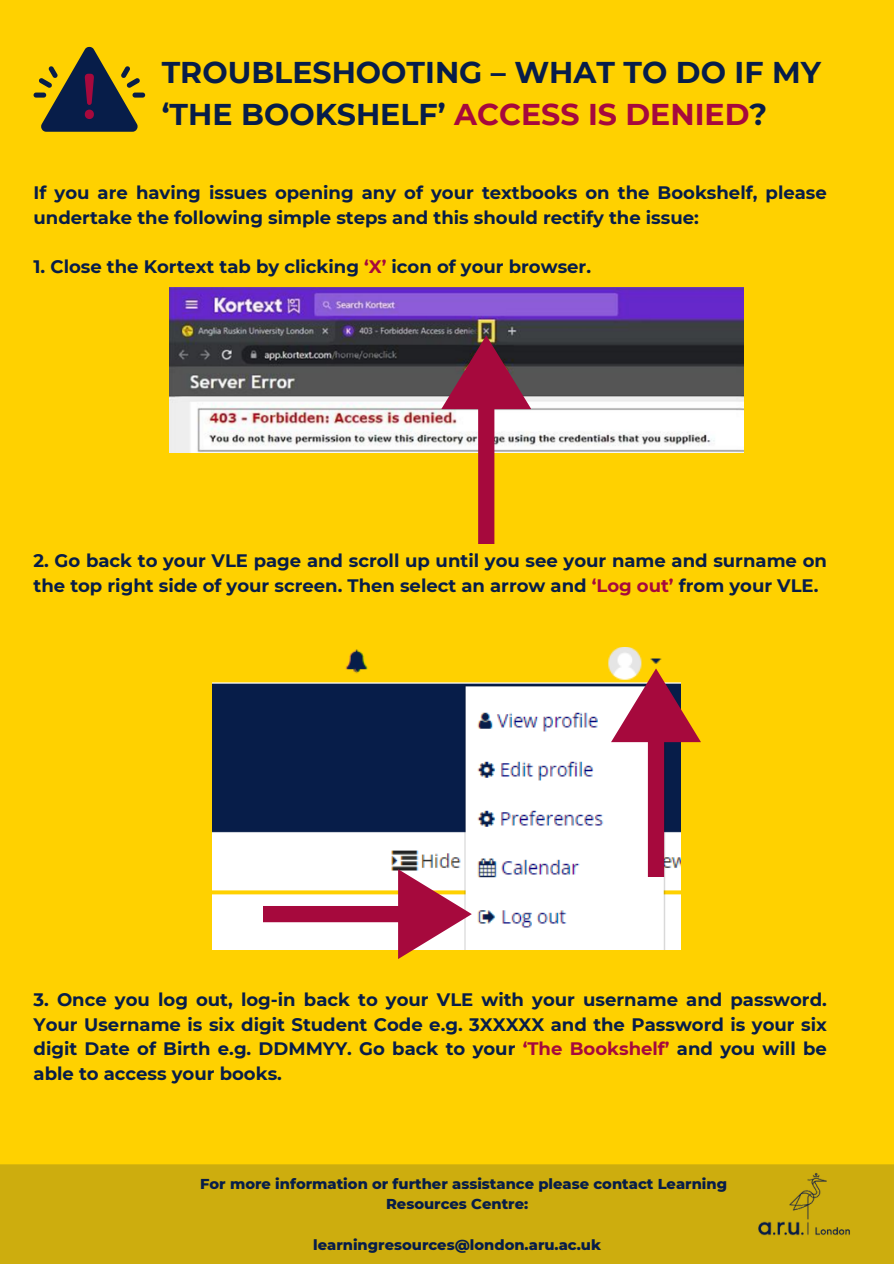
<style>
.page{position:relative;width:894px;height:1264px;background:#fff}
.page>*{position:absolute;margin:0;border:0;box-sizing:border-box;transform-origin:0 0}
.t1{font:700 30px/41.7px "Montserrat";color:#071d49}
.t2{font:700 18px/24.8px "Montserrat";color:#071d49}
.t3{font:800 14.7px/20.4px "Montserrat";color:#071d49}
.s1{color:#a6093d}
</style>
<div class="page">
<div style="left:0;top:0;width:893px;height:1263px;background:#ffd100"></div>
<div style="left:132px;top:93px;width:13px;height:5px;background:#071d49;border-radius:3px"></div>
<div style="left:34px;top:93px;width:12px;height:5px;background:#071d49;border-radius:3px"></div>
<svg style="left:39px;top:47px;width:101px;height:85px"></svg>
<img style="left:212px;top:647px;width:468px;height:302px">
<svg style="left:611px;top:668px;width:89px;height:209px"></svg>
<svg style="left:263px;top:869px;width:208px;height:90px;background:#e4afa3"></svg>
<svg style="left:423px;top:647px;width:176px;height:34px"></svg>
<img style="left:169px;top:287px;width:574px;height:165px">
<svg style="left:441px;top:335px;width:90px;height:209px"></svg>
<div style="left:0;top:1164px;width:893px;height:99px;background:#cdad0e"></div>
<h2 class="t1" style="left:162px;top:51px;width:660px">TROUBLESHOOTING – WHAT TO DO IF MY ‘THE BOOKSHELF’ <span class="s1">ACCESS IS DENIED</span>?</h2>
<p class="t2" style="left:34px;top:180px;width:794px">If you are having issues opening any of your textbooks on the Bookshelf, please undertake the following simple steps and this should rectify the issue:</p>
<h2 class="t2" style="left:34px;top:254px;width:559px">1. Close the Kortext tab by clicking <span class="s1">‘X’</span> icon of your browser.</h2>
<p class="t2" style="left:34px;top:548px;width:794px">2. Go back to your VLE page and scroll up until you see your name and surname on the top right side of your screen. Then select an arrow and <span class="s1">‘Log out’</span> from your VLE.</p>
<p class="t2" style="left:34px;top:987px;width:794px;text-align:justify">3. Once you log out, log-in back to your VLE with your username and password.<br>Your Username is six digit Student Code e.g. 3XXXXX and the Password is your six digit Date of Birth e.g. DDMMYY. Go back to your <span class="s1">‘The Bookshelf’</span> and you will be able to access your books.</p>
<h2 class="t3" style="left:386px;top:1173px;width:342px;text-indent:-186px">For more information or further assistance please contact Learning<br>Resources Centre:</h2>
<p class="t3" style="left:313px;top:1234px;width:289px">learningresources@london.aru.ac.uk</p>
</div>
